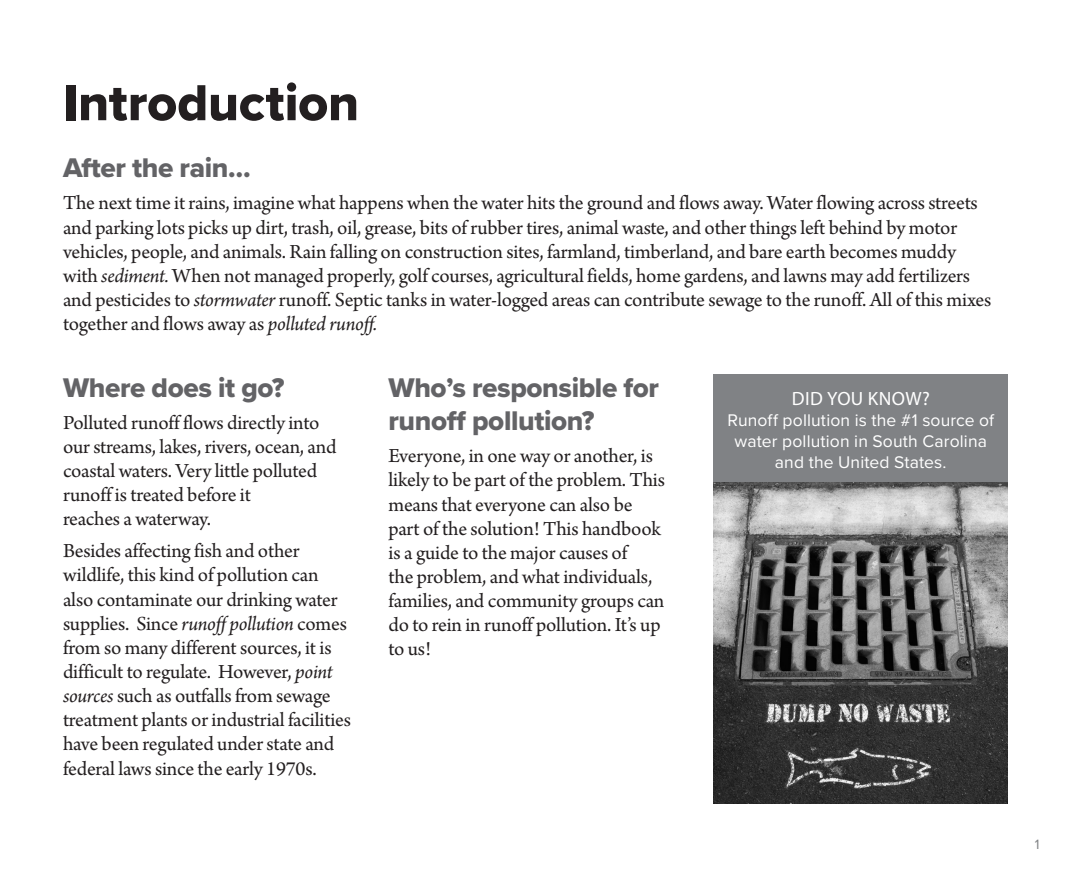
<style>
.page{position:relative;width:1071px;height:882px;background:#fff}
.page>*{position:absolute;margin:0;border:0;box-sizing:border-box;transform-origin:0 0}
.TOC_title{font:52.5px "Proxima Nova Extrabld";letter-spacing:-.005em;color:#231f20}
.Headline{font:28px/33.6px "Proxima Nova Extrabld";letter-spacing:-.015em;color:#636366}
.Body_text{font:21px/24.2px "Arno Pro";letter-spacing:-.01em;color:#231f20}
.t1{font:19.25px "Myriad Pro";letter-spacing:.02em;color:#fff}
.t2{font:17.5px/21px "Proxima Nova";letter-spacing:.005em;color:#fff;text-align:center}
.t3{font:14px "Proxima Nova";color:#808285}
.s1{font-style:italic}
</style>
<div class="page">
<div style="left:714px;top:374px;width:294px;height:108px;background:#808285"></div>
<img style="left:714px;top:482px;width:294px;height:321px">
<p class="TOC_title" style="left:63px;top:64px;width:298px">Introduction</p>
<p class="Headline" style="left:63px;top:151px;width:189px">After the rain…</p>
<p class="Body_text" style="left:63px;top:192px;width:930px">The next time it rains, imagine what happens when the water hits the ground and flows away. Water flowing across streets and parking lots picks up dirt, trash, oil, grease, bits of rubber tires, animal waste, and other things left behind by motor vehicles, people, and animals. Rain falling on construction sites, farmland, timberland, and bare earth becomes muddy with <span class="s1">sediment.</span> When not managed properly, golf courses, agricultural fields, home gardens, and lawns may add fertilizers and pesticides to <span class="s1">stormwater</span> runoff. Septic tanks in water-logged areas can contribute sewage to the runoff. All of this mixes together and flows away as <span class="s1">polluted runoff.</span></p>
<p class="Headline" style="left:63px;top:370px;width:223px">Where does it go?</p>
<p class="Body_text" style="left:63px;top:411px;width:275px">Polluted runoff flows directly into our streams, lakes, rivers, ocean, and coastal waters. Very little polluted runoff is treated before it<br>reaches a waterway.</p>
<p class="Body_text" style="left:63px;top:540px;width:290px">Besides affecting fish and other wildlife, this kind of pollution can also contaminate our drinking water supplies. Since <span class="s1">runoff pollution</span> comes from so many different sources, it is difficult to regulate. However, <span class="s1">point sources</span> such as outfalls from sewage treatment plants or industrial facilities have been regulated under state and federal laws since the early 1970s.</p>
<p class="Headline" style="left:388px;top:370px;width:272px">Who’s responsible for runoff pollution?</p>
<p class="Body_text" style="left:388px;top:445px;width:278px">Everyone, in one way or another, is likely to be part of the problem. This means that everyone can also be part of the solution! This handbook is a guide to the major causes of<br>the problem, and what individuals, families, and community groups can do to rein in runoff pollution. It’s up to us!</p>
<p class="t1" style="left:792px;top:386px;width:139px">DID YOU KNOW?</p>
<p class="t2" style="left:727px;top:408px;width:268px">Runoff pollution is the #1 source of water pollution in South Carolina and the United States.</p>
<p class="t3" style="left:1035px;top:834px;width:6px">1</p>
</div>
